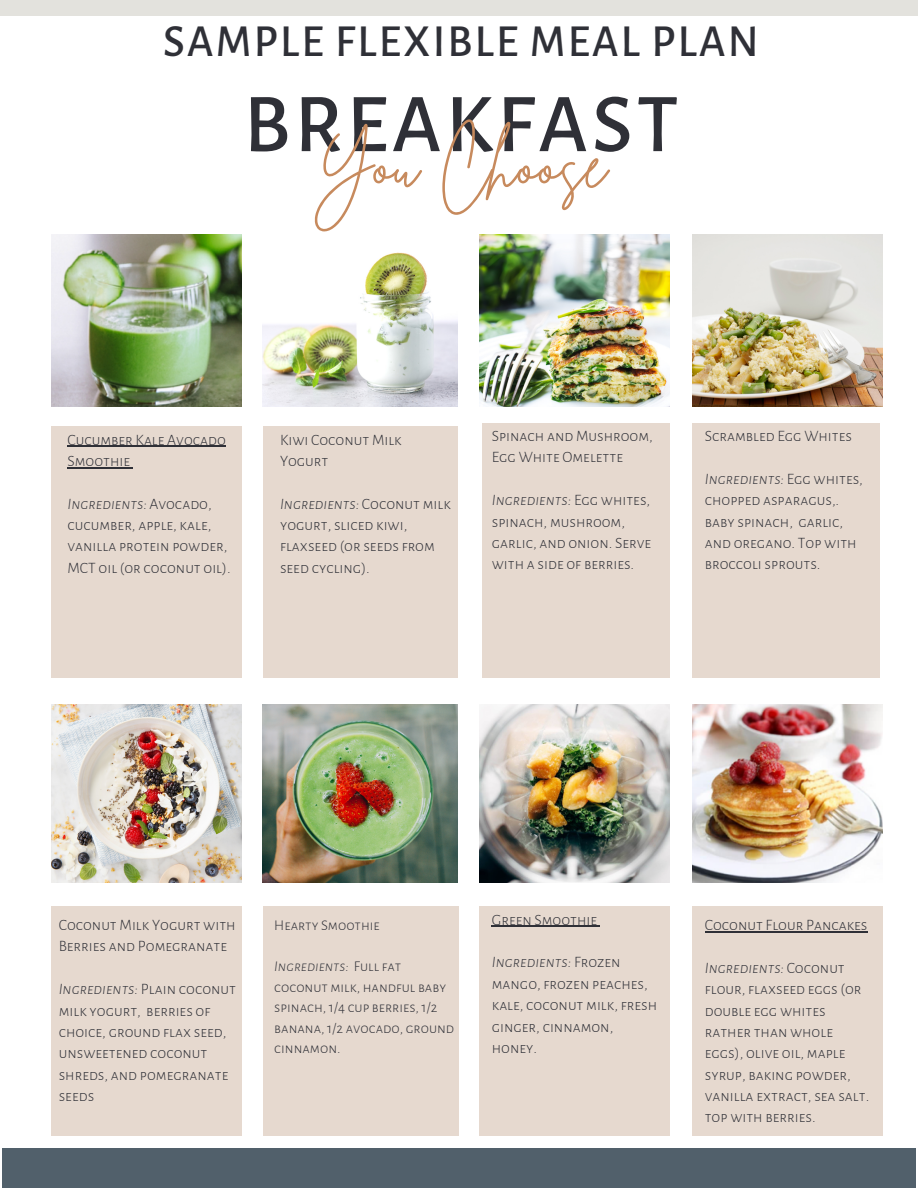
<style>
.page{position:relative;width:918px;height:1188px;background:#fff}
.page>*{position:absolute;margin:0;border:0;box-sizing:border-box;transform-origin:0 0}
.t1{font:500 84px "Alegreya Sans SC";letter-spacing:.05em;color:#2f3037}
.t2{font:66px "Brittany Signature";color:#c78a5d}
.t3{font:500 45px "Alegreya Sans SC";letter-spacing:.05em;color:#2f3037}
.t4{font:300 15.9px/21.3px "Alegreya Sans SC";color:#2f3037}
.t5{font:300 14.85px/20.5px "Alegreya Sans SC";color:#2f3037}
.s1{font-style:italic}
</style>
<div class="page">
<div style="left:2px;top:1148px;width:914px;height:40px;background:#51606b"></div>
<div style="left:0;top:0;width:918px;height:16px;background:#e3e2dd"></div>
<div style="left:51px;top:426px;width:190px;height:252px;background:#e6d9cf"></div>
<img style="left:51px;top:235px;width:190px;height:172px">
<div style="left:263px;top:426px;width:194px;height:252px;background:#e6d9cf"></div>
<img style="left:263px;top:252px;width:194px;height:155px">
<div style="left:482px;top:423px;width:188px;height:255px;background:#e6d9cf"></div>
<img style="left:479px;top:235px;width:191px;height:172px">
<div style="left:51px;top:906px;width:190px;height:230px;background:#e6d9cf"></div>
<img style="left:51px;top:704px;width:190px;height:178px">
<div style="left:263px;top:906px;width:196px;height:230px;background:#e6d9cf"></div>
<img style="left:263px;top:704px;width:194px;height:178px">
<div style="left:479px;top:906px;width:191px;height:230px;background:#e6d9cf"></div>
<img style="left:479px;top:704px;width:191px;height:178px">
<img style="left:692px;top:235px;width:191px;height:172px">
<img style="left:692px;top:704px;width:191px;height:178px">
<div style="left:692px;top:423px;width:188px;height:255px;background:#e6d9cf"></div>
<div style="left:692px;top:906px;width:191px;height:230px;background:#e6d9cf"></div>
<hr style="left:67px;top:446px;width:159px;height:1px;background:#2f3037">
<hr style="left:67px;top:467px;width:63px;height:1px;background:#2f3037">
<hr style="left:492px;top:926px;width:105px;height:1px;background:#2f3037">
<hr style="left:705px;top:931px;width:163px;height:1px;background:#2f3037">
<h3 class="t3" style="left:163px;top:16px;width:597px">SAMPLE FLEXIBLE MEAL PLAN</h3>
<h1 class="t1" style="left:244px;top:76px;width:436px">BREAKFAST</h1>
<h2 class="t2" style="left:312px;top:122px;width:296px">You Choose</h2>
<p class="t4" style="left:67px;top:429px;width:160px">Cucumber Kale Avocado<br>Smoothie</p>
<p class="t4" style="left:67px;top:493px;width:165px"><span class="s1">Ingredients:</span> Avocado, cucumber, apple, kale, vanilla protein powder,<br>MCT oil (or coconut oil).</p>
<p class="t4" style="left:280px;top:429px;width:123px">Kiwi Coconut Milk<br>Yogurt</p>
<p class="t4" style="left:280px;top:493px;width:172px"><span class="s1">Ingredients:</span> Coconut milk yogurt, sliced kiwi, flaxseed (or seeds from seed cycling).</p>
<p class="t4" style="left:492px;top:426px;width:162px">Spinach and Mushroom,<br>Egg White Omelette</p>
<p class="t4" style="left:492px;top:490px;width:161px"><span class="s1">Ingredients:</span> Egg whites, spinach, mushroom, garlic, and onion. Serve with a side of berries.</p>
<p class="t4" style="left:705px;top:426px;width:149px">Scrambled Egg Whites</p>
<p class="t4" style="left:705px;top:468px;width:160px"><span class="s1">Ingredients:</span> Egg whites, chopped asparagus,. baby spinach, garlic, and oregano. Top with broccoli sprouts.</p>
<p class="t4" style="left:59px;top:915px;width:178px">Coconut Milk Yogurt with<br>Berries and Pomegranate</p>
<p class="t4" style="left:59px;top:979px;width:179px"><span class="s1">Ingredients:</span> Plain coconut milk yogurt, berries of choice, ground flax seed, unsweetened coconut shreds, and pomegranate seeds</p>
<p class="t5" style="left:274px;top:915px;width:107px">Hearty Smoothie</p>
<p class="t5" style="left:274px;top:956px;width:181px"><span class="s1">Ingredients:</span> Full fat coconut milk, handful baby spinach, 1/4 cup berries, 1/2 banana, 1/2 avocado, ground cinnamon.</p>
<p class="t4" style="left:492px;top:909px;width:107px">Green Smoothie</p>
<p class="t4" style="left:492px;top:952px;width:167px"><span class="s1">Ingredients:</span> Frozen mango, frozen peaches, kale, coconut milk, fresh ginger, cinnamon, honey.</p>
<p class="t4" style="left:705px;top:915px;width:164px">Coconut Flour Pancakes</p>
<p class="t4" style="left:705px;top:957px;width:166px"><span class="s1">Ingredients:</span> Coconut flour, flaxseed eggs (or double egg whites rather than whole eggs), olive oil, maple syrup, baking powder, vanilla extract, sea salt. top with berries.</p>
</div>
